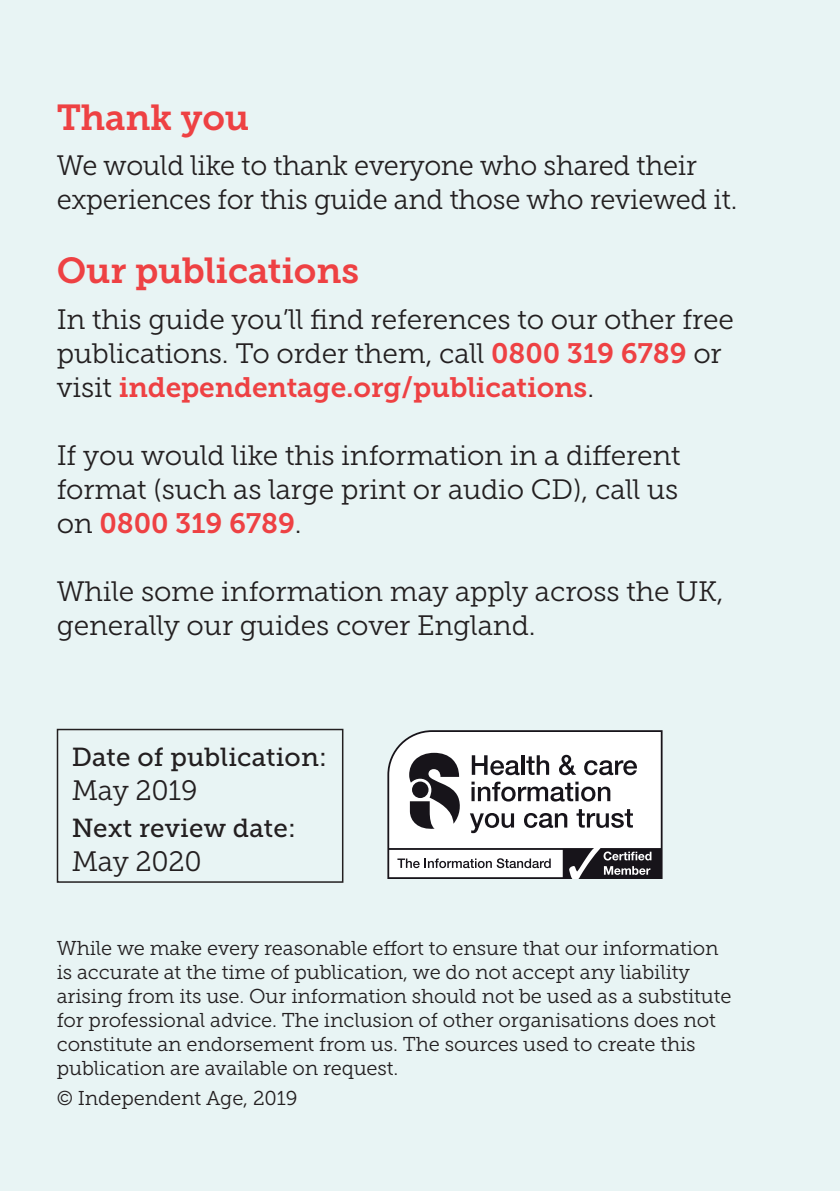
<style>
.page{position:relative;width:840px;height:1191px;background:#fff}
.page>*{position:absolute;margin:0;border:0;box-sizing:border-box;transform-origin:0 0}
.t1{font:36px "Museo Slab 700";letter-spacing:-.005em;color:#ee4143}
.t2{font:28px/34px "Museo Slab 300";letter-spacing:-.01em;color:#231f20}
.t3{font:28px "Museo Slab 700";letter-spacing:-.005em;color:#ee4143}
.t4{font:26px "Museo Slab 500";letter-spacing:.005em;color:#231f20}
.t5{font:20px/24px "Museo Slab 300";letter-spacing:-.005em;color:#231f20}
.s1{font-family:"Museo Slab 700";color:#ee4143}
.s2{font-family:"Museo Slab 300";color:#231f20}
</style>
<div class="page">
<div style="left:0;top:0;width:839px;height:1191px;background:#e8f4f4"></div>
<svg style="left:387px;top:730px;width:275px;height:149px;background:#c6c5c7"></svg>
<svg style="left:603px;top:851px;width:48px;height:9px"></svg>
<svg style="left:603px;top:866px;width:47px;height:9px"></svg>
<div style="left:57px;top:729px;width:286px;height:153px;border:2px solid #231f20"></div>
<h1 class="t1" style="left:57px;top:97px;width:194px">Thank you</h1>
<h2 class="t2" style="left:57px;top:149px;width:681px">We would like to thank everyone who shared their experiences for this guide and those who reviewed it.</h2>
<h1 class="t1" style="left:57px;top:250px;width:304px">Our publications</h1>
<h2 class="t2" style="left:57px;top:302px;width:678px">In this guide you’ll find references to our other free publications. To order them, call <span class="s1">0800 319 6789</span> or</h2>
<h2 class="t3" style="left:57px;top:371px;width:538px"><span class="s2">visit</span> independentage.org/publications<span class="s2">.</span></h2>
<h2 class="t2" style="left:57px;top:438px;width:625px">If you would like this information in a different format (such as large print or audio CD), call us</h2>
<h2 class="t3" style="left:57px;top:507px;width:246px"><span class="s2">on</span> 0800 319 6789<span class="s2">.</span></h2>
<h2 class="t2" style="left:57px;top:574px;width:668px">While some information may apply across the UK, generally our guides cover England.</h2>
<h3 class="t4" style="left:72px;top:742px;width:256px">Date of publication:</h3>
<h2 class="t2" style="left:72px;top:773px;width:127px">May 2019</h2>
<h3 class="t4" style="left:72px;top:813px;width:225px">Next review date:</h3>
<h2 class="t2" style="left:72px;top:844px;width:132px">May 2020</h2>
<p class="t5" style="left:57px;top:936px;width:675px">While we make every reasonable effort to ensure that our information is accurate at the time of publication, we do not accept any liability arising from its use. Our information should not be used as a substitute for professional advice. The inclusion of other organisations does not constitute an endorsement from us. The sources used to create this publication are available on request.</p>
<p class="t5" style="left:57px;top:1086px;width:242px">© Independent Age, 2019</p>
</div>
